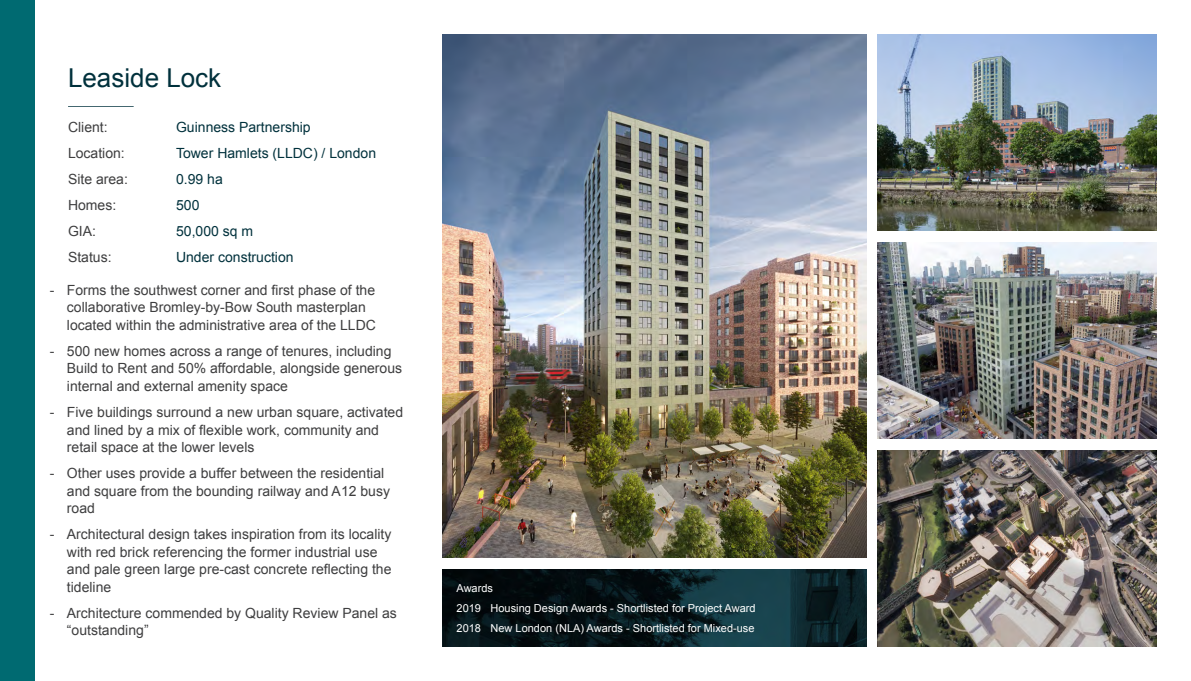
<style>
.page{position:relative;width:1191px;height:681px;background:#fff}
.page>*{position:absolute;margin:0;border:0;box-sizing:border-box;transform-origin:0 0}
.t1{font:26px "Arial";color:#00313c}
.AA_PRESENTATION_BODY{font:14px/17.5px "Arial";color:#3e3e3f}
.AA_PRESENTATION_BODY-2{font:14px "Arial";color:#00313c}
.AA_PRESENTATION_AWAR{font:11px "Arial";color:#fff}
</style>
<div class="page">
<hr style="left:68px;top:106px;width:66px;height:1px;background:#00313c">
<img style="left:442px;top:34px;width:424px;height:523px">
<img style="left:442px;top:569px;width:424px;height:77px">
<img style="left:878px;top:34px;width:279px;height:197px">
<img style="left:878px;top:242px;width:279px;height:196px">
<img style="left:878px;top:450px;width:279px;height:196px">
<div style="left:0;top:0;width:34px;height:680px;background:#006a71"></div>
<p class="t1" style="left:68px;top:61px;width:155px">Leaside Lock</p>
<p class="AA_PRESENTATION_BODY" style="left:68px;top:118px;width:41px">Client:</p>
<p class="AA_PRESENTATION_BODY-2" style="left:176px;top:117px;width:136px">Guinness Partnership</p>
<p class="AA_PRESENTATION_BODY" style="left:68px;top:144px;width:58px">Location:</p>
<p class="AA_PRESENTATION_BODY-2" style="left:176px;top:143px;width:201px">Tower Hamlets (LLDC) / London</p>
<p class="AA_PRESENTATION_BODY" style="left:68px;top:170px;width:61px">Site area:</p>
<p class="AA_PRESENTATION_BODY-2" style="left:176px;top:169px;width:48px">0.99 ha</p>
<p class="AA_PRESENTATION_BODY" style="left:68px;top:196px;width:50px">Homes:</p>
<p class="AA_PRESENTATION_BODY-2" style="left:176px;top:195px;width:25px">500</p>
<p class="AA_PRESENTATION_BODY" style="left:68px;top:222px;width:30px">GIA:</p>
<p class="AA_PRESENTATION_BODY-2" style="left:176px;top:221px;width:79px">50,000 sq m</p>
<p class="AA_PRESENTATION_BODY" style="left:68px;top:248px;width:45px">Status:</p>
<p class="AA_PRESENTATION_BODY-2" style="left:176px;top:247px;width:119px">Under construction</p>
<p class="AA_PRESENTATION_BODY" style="left:67px;top:281px;width:310px;text-indent:-17px">- Forms the southwest corner and first phase of the collaborative Bromley-by-Bow South masterplan located within the administrative area of the LLDC</p>
<p class="AA_PRESENTATION_BODY" style="left:67px;top:342px;width:337px;text-indent:-17px">- 500 new homes across a range of tenures, including<br>Build to Rent and 50% affordable, alongside generous internal and external amenity space</p>
<p class="AA_PRESENTATION_BODY" style="left:67px;top:403px;width:338px;text-indent:-17px">- Five buildings surround a new urban square, activated and lined by a mix of flexible work, community and retail space at the lower levels</p>
<p class="AA_PRESENTATION_BODY" style="left:67px;top:464px;width:324px;text-indent:-17px">- Other uses provide a buffer between the residential and square from the bounding railway and A12 busy road</p>
<p class="AA_PRESENTATION_BODY" style="left:67px;top:525px;width:326px;text-indent:-17px">- Architectural design takes inspiration from its locality with red brick referencing the former industrial use and pale green large pre-cast concrete reflecting the tideline</p>
<p class="AA_PRESENTATION_BODY" style="left:67px;top:604px;width:331px;text-indent:-17px">- Architecture commended by Quality Review Panel as “outstanding”</p>
<p class="AA_PRESENTATION_AWAR" style="left:456px;top:580px;width:38px">Awards</p>
<p class="AA_PRESENTATION_AWAR" style="left:456px;top:600px;width:300px">2019 Housing Design Awards - Shortlisted for Project Award</p>
<p class="AA_PRESENTATION_AWAR" style="left:456px;top:621px;width:299px">2018 New London (NLA) Awards - Shortlisted for Mixed-use</p>
</div>
